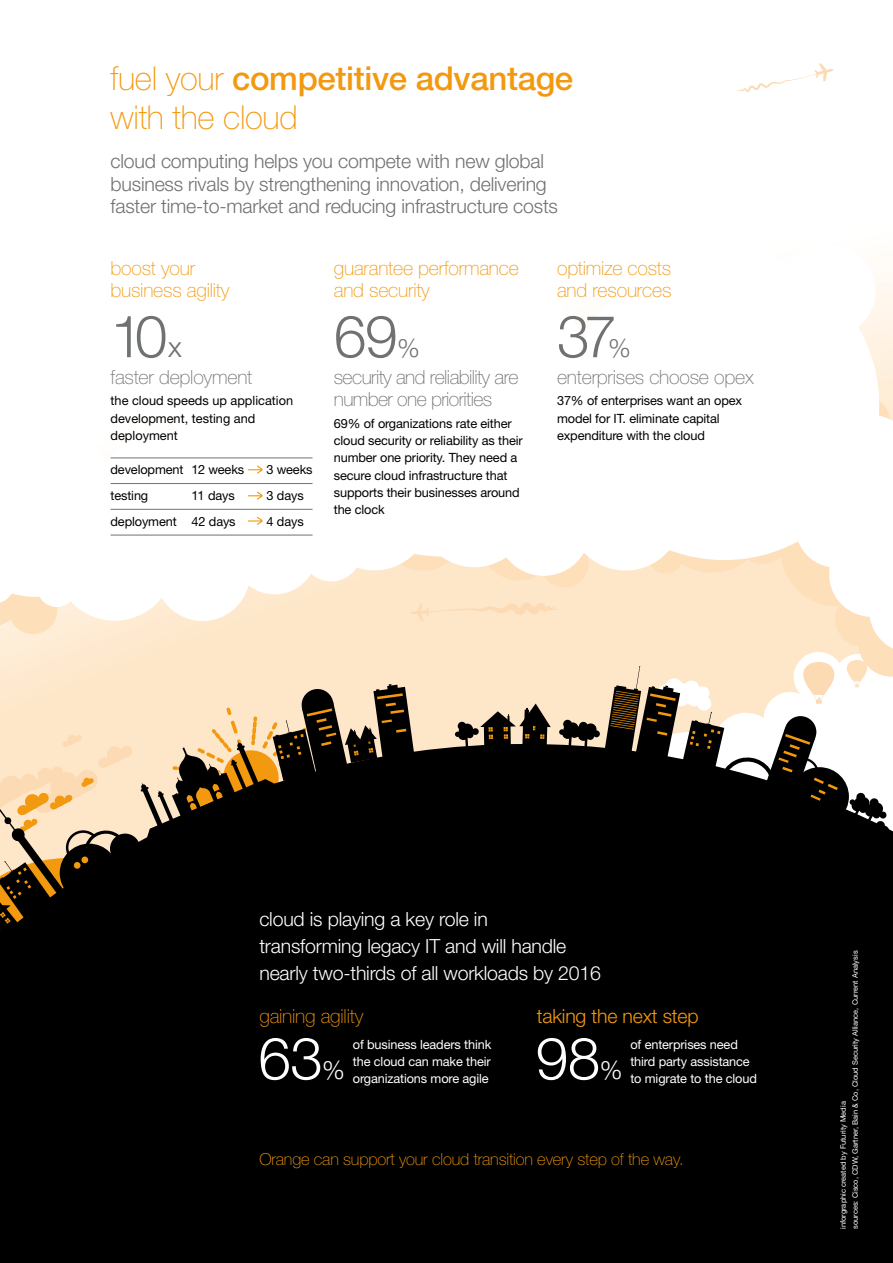
<style>
.page{position:relative;width:893px;height:1263px;background:#fff}
.page>*{position:absolute;margin:0;border:0;box-sizing:border-box;transform-origin:0 0}
.t1{font:300 58.5px "Helvetica Neue LT";color:#707172}
.t2{font:300 58.5px "Helvetica Neue LT";color:#fff}
.t3{font:100 33px/39px "Helvetica Neue LT";letter-spacing:-.01em;color:#f39910}
.t4{font:300 25.5px "Helvetica Neue LT";color:#707172}
.t5{font:300 25.5px "Helvetica Neue LT";color:#fff}
.t6{font:300 19.5px/22.5px "Helvetica Neue LT";letter-spacing:-.01em;color:#707172}
.t7{font:100 19.5px/22.5px "Helvetica Neue LT";letter-spacing:-.01em;color:#f39910}
.t8{font:300 19.5px/27px "Helvetica Neue LT";letter-spacing:-.01em;color:#fff}
.t9{font:100 19.5px/22.5px "Helvetica Neue LT";letter-spacing:-.03em;color:#707172}
.t10{font:100 19.5px "Helvetica Neue LT";letter-spacing:-.01em;color:#707172}
.t11{font:300 19.5px "Helvetica Neue LT";letter-spacing:-.01em;color:#f39910}
.t12{font:100 16.5px "Helvetica Neue LT";letter-spacing:-.01em;color:#f39910}
.t13{font:12.75px/17.2px "Helvetica Neue LT";letter-spacing:-.01em;color:#000}
.t14{font:12.75px/17.2px "Helvetica Neue LT";letter-spacing:-.01em;color:#fff;text-align:justify}
.t15{font:7.5px/12px "Helvetica Neue LT";color:#fff}
.s1{font-weight:500}
.s2{font-size:28.5px}
</style>
<div class="page">
<div style="left:0;top:656px;width:567px;height:88px;background:#fee6c9"></div>
<div style="left:0;top:744px;width:893px;height:289px;background:#000"></div>
<div style="left:110px;top:833px;width:30px;height:31px;background:#000;border-radius:50%"></div>
<div style="left:586px;top:732px;width:8px;height:8px;background:#000;border-radius:50%"></div>
<div style="left:584px;top:723px;width:13px;height:12px;background:#000;border-radius:50%"></div>
<div style="left:579px;top:722px;width:9px;height:9px;background:#000;border-radius:50%"></div>
<div style="left:593px;top:730px;width:7px;height:7px;background:#000;border-radius:50%"></div>
<div style="left:563px;top:725px;width:9px;height:8px;background:#000;border-radius:50%"></div>
<div style="left:566px;top:722px;width:13px;height:12px;background:#000;border-radius:50%"></div>
<div style="left:563px;top:720px;width:9px;height:9px;background:#000;border-radius:50%"></div>
<svg style="left:559px;top:729px;width:29px;height:19px"></svg>
<svg style="left:849px;top:792px;width:44px;height:55px"></svg>
<div style="left:466px;top:731px;width:8px;height:7px;background:#000;border-radius:50%"></div>
<div style="left:459px;top:727px;width:8px;height:8px;background:#000;border-radius:50%"></div>
<div style="left:461px;top:723px;width:12px;height:12px;background:#000;border-radius:50%"></div>
<div style="left:458px;top:722px;width:8px;height:8px;background:#000;border-radius:50%"></div>
<div style="left:472px;top:728px;width:7px;height:7px;background:#000;border-radius:50%"></div>
<svg style="left:455px;top:730px;width:13px;height:17px"></svg>
<div style="left:790px;top:767px;width:59px;height:59px;background:#000;border-radius:50%"></div>
<div style="left:0;top:1033px;width:893px;height:230px;background:#000"></div>
<svg style="left:605px;top:713px;width:233px;height:88px"></svg>
<svg style="left:248px;top:656px;width:645px;height:57px;fill:#fee6c9"></svg>
<svg style="left:0;top:271px;width:893px;height:385px"></svg>
<svg style="left:736px;top:63px;width:98px;height:29px"></svg>
<svg style="left:480px;top:703px;width:71px;height:43px;background:#796b59"></svg>
<svg style="left:0;top:734px;width:133px;height:206px;background:#968369"></svg>
<svg style="left:141px;top:684px;width:273px;height:155px;background:#6f604d"></svg>
<hr style="left:111px;top:457px;width:202px;height:1px;background:#707172">
<hr style="left:111px;top:483px;width:202px;height:1px;background:#707172">
<hr style="left:111px;top:509px;width:202px;height:1px;background:#707172">
<hr style="left:111px;top:535px;width:202px;height:1px;background:#707172">
<svg style="left:247px;top:465px;width:16px;height:10px"></svg>
<svg style="left:247px;top:491px;width:16px;height:10px"></svg>
<svg style="left:247px;top:516px;width:16px;height:10px"></svg>
<h2 class="t3" style="left:111px;top:58px;width:464px">fuel your <span class="s1">competitive advantage </span>with the cloud</h2>
<h3 class="t6" style="left:111px;top:150px;width:449px">cloud computing helps you compete with new global business rivals by strengthening innovation, delivering faster time-to-market and reducing infrastructure costs</h3>
<h3 class="t7" style="left:111px;top:256px;width:120px">boost your business agility</h3>
<h1 class="t1" style="left:111px;top:301px;width:73px">10<span class="s2">x</span></h1>
<h3 class="t10" style="left:111px;top:366px;width:143px">faster deployment</h3>
<p class="t13" style="left:111px;top:392px;width:184px">the cloud speeds up application development, testing and deployment</p>
<p class="t13" style="left:111px;top:461px;width:135px">development 12 weeks</p>
<p class="t13" style="left:267px;top:461px;width:47px">3 weeks</p>
<p class="t13" style="left:111px;top:487px;width:39px">testing</p>
<p class="t13" style="left:192px;top:487px;width:45px">11 days</p>
<p class="t13" style="left:267px;top:487px;width:39px">3 days</p>
<p class="t13" style="left:111px;top:512px;width:127px">deployment 42 days</p>
<p class="t13" style="left:267px;top:512px;width:39px">4 days</p>
<h3 class="t7" style="left:334px;top:256px;width:187px">guarantee performance and security</h3>
<h1 class="t1" style="left:334px;top:301px;width:65px">69</h1>
<h3 class="t4" style="left:397px;top:333px;width:24px">%</h3>
<h3 class="t9" style="left:334px;top:366px;width:186px">security and reliability are number one priorities</h3>
<p class="t13" style="left:334px;top:415px;width:190px">69% of organizations rate either cloud security or reliability as their number one priority. They need a secure cloud infrastructure that supports their businesses around the clock</p>
<h3 class="t7" style="left:557px;top:256px;width:116px">optimize costs and resources</h3>
<h1 class="t1" style="left:557px;top:301px;width:61px">37</h1>
<h3 class="t4" style="left:608px;top:333px;width:24px">%</h3>
<h3 class="t10" style="left:557px;top:366px;width:198px">enterprises choose opex</h3>
<p class="t13" style="left:557px;top:392px;width:187px">37% of enterprises want an opex model for IT. eliminate capital expenditure with the cloud</p>
<h3 class="t8" style="left:259px;top:905px;width:343px">cloud is playing a key role in<br>transforming legacy IT and will handle nearly two-thirds of all workloads by 2016</h3>
<h3 class="t7" style="left:259px;top:1005px;width:105px">gaining agility</h3>
<p class="t14" style="left:353px;top:1035px;width:140px">of business leaders think the cloud can make their organizations more agile</p>
<h3 class="t11" style="left:537px;top:1004px;width:163px">taking the next step</h3>
<p class="t14" style="left:630px;top:1035px;width:128px;text-align:left">of enterprises need third party assistance to migrate to the cloud</p>
<h1 class="t2" style="left:258px;top:1023px;width:66px">63</h1>
<h1 class="t2" style="left:536px;top:1023px;width:66px">98</h1>
<h3 class="t5" style="left:322px;top:1054px;width:24px">%</h3>
<h3 class="t5" style="left:600px;top:1054px;width:24px">%</h3>
<p class="t12" style="left:259px;top:1150px;width:426px">Orange can support your cloud transition every step of the way.</p>
<p class="t15" style="left:837px;top:1229px;width:280px;rotate:-90deg">inforgraphic created by Futurity Media<br>sources: Cisco, CDW, Gartner, Bain &amp; Co, Cloud Security Alliance, Current Analysis</p>
</div>
